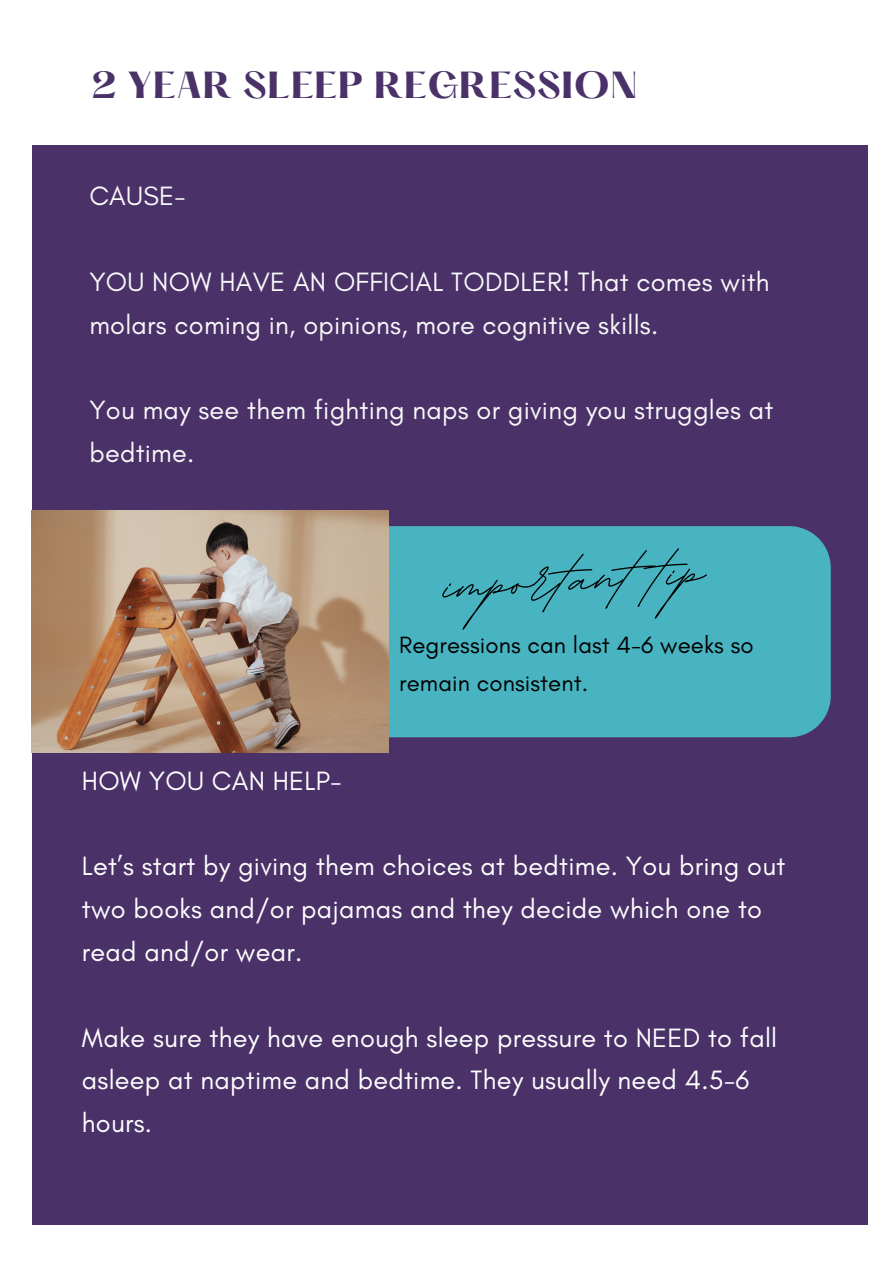
<style>
.page{position:relative;width:894px;height:1264px;background:#fff}
.page>*{position:absolute;margin:0;border:0;box-sizing:border-box;transform-origin:0 0}
.t1{font:700 82.5px "BD Script";color:#000}
.t2{font:700 33px "Hatton";letter-spacing:.01em;color:#4a3269}
.t3{font:27px/42.8px "Glacial Indifference";letter-spacing:.01em;color:#fff}
.t4{font:27px/42.8px "Glacial Indifference";letter-spacing:.01em;color:#f9f8fa}
.t5{font:24px/38.2px "Glacial Indifference";letter-spacing:.005em;color:#000}
</style>
<div class="page">
<div style="left:32px;top:145px;width:835px;height:1079px;background:#4a3269"></div>
<div style="left:389px;top:526px;width:441px;height:211px;background:#49b4c1"></div>
<img style="left:32px;top:510px;width:357px;height:242px">
<h3 class="t2" style="left:92px;top:69px;width:547px">2 YEAR SLEEP REGRESSION</h3>
<h3 class="t4" style="left:89px;top:174px;width:98px">CAUSE-</h3>
<h4 class="t4" style="left:89px;top:260px;width:681px">YOU NOW HAVE AN OFFICIAL TODDLER! That comes with molars coming in, opinions, more cognitive skills.</h4>
<h4 class="t4" style="left:89px;top:388px;width:685px">You may see them fighting naps or giving you struggles at bedtime.</h4>
<p class="t3" style="left:82px;top:759px;width:261px">HOW YOU CAN HELP-</p>
<h4 class="t1" style="left:440px;top:531px;width:262px;rotate:-3deg">important tip</h4>
<h4 class="t5" style="left:399px;top:625px;width:356px">Regressions can last 4-6 weeks so remain consistent.</h4>
<h1 class="t3" style="left:82px;top:844px;width:704px">Let’s start by giving them choices at bedtime. You bring out two books and/or pajamas and they decide which one to read and/or wear.</h1>
<p class="t3" style="left:82px;top:1015px;width:696px">Make sure they have enough sleep pressure to NEED to fall asleep at naptime and bedtime. They usually need 4.5-6 hours.</p>
</div>
